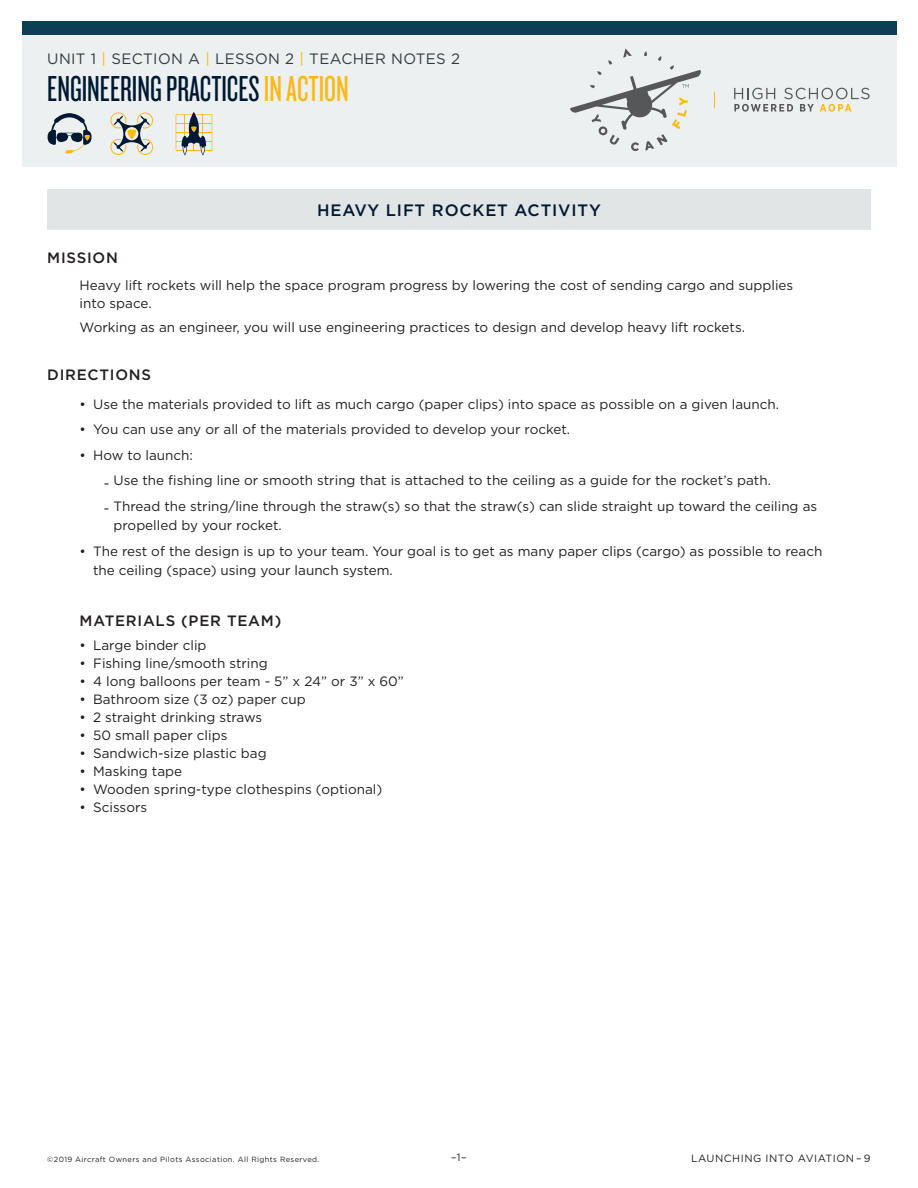
<style>
.page{position:relative;width:918px;height:1188px;background:#fff}
.page>*{position:absolute;margin:0;border:0;box-sizing:border-box;transform-origin:0 0}
.t1{font:37.5px "Knockout 27 Junior Bantamwt";color:#001932}
.Bar_titles{font:500 16.5px "Gotham";letter-spacing:.05em;color:#001932}
.t2{font:15px "Gotham";letter-spacing:.025em;color:#2f3b41}
.Bodycopy{font:500 15px "Gotham";letter-spacing:.05em;color:#231f20}
.Subheads_-_no_rules{font:500 15px "Gotham";letter-spacing:.05em;color:#231f20}
.Bodycopy-2{font:13.5px/19.5px "Gotham";color:#231f20}
.t3{font:10.5px "Gotham";letter-spacing:.05em;color:#231f20}
.t4{font:7.5px "Gotham";letter-spacing:.05em;color:#231f20}
.s1{color:#fcb814}
</style>
<div class="page">
<div style="left:22px;top:22px;width:874px;height:145px;background:#edf0f0"></div>
<div style="left:22px;top:22px;width:874px;height:13px;background:#0c3f56"></div>
<svg style="left:734px;top:88px;width:136px;height:24px"></svg>
<svg style="left:570px;top:48px;width:131px;height:103px"></svg>
<svg style="left:714px;top:92px;width:1px;height:16px"></svg>
<svg style="left:176px;top:112px;width:36px;height:43px"></svg>
<svg style="left:110px;top:112px;width:43px;height:43px"></svg>
<svg style="left:48px;top:113px;width:44px;height:41px"></svg>
<div style="left:47px;top:189px;width:824px;height:41px;background:#e2e5e5"></div>
<p class="t2" style="left:47px;top:50px;width:414px">UNIT 1 <span class="s1">|</span> SECTION A <span class="s1">|</span> LESSON 2 <span class="s1">|</span> TEACHER NOTES 2</p>
<h1 class="t1" style="left:47px;top:67px;width:303px">ENGINEERING PRACTICES <span class="s1">IN ACTION</span></h1>
<p class="Bar_titles" style="left:317px;top:201px;width:285px">HEAVY LIFT ROCKET ACTIVITY</p>
<p class="Subheads_-_no_rules" style="left:47px;top:249px;width:72px">MISSION</p>
<p class="Bodycopy-2" style="left:80px;top:276px;width:715px;line-height:18px">Heavy lift rockets will help the space program progress by lowering the cost of sending cargo and supplies into space.</p>
<p class="Bodycopy-2" style="left:80px;top:318px;width:667px">Working as an engineer, you will use engineering practices to design and develop heavy lift rockets.</p>
<p class="Subheads_-_no_rules" style="left:47px;top:366px;width:105px">DIRECTIONS</p>
<p class="Bodycopy-2" style="left:80px;top:394px;width:701px">• Use the materials provided to lift as much cargo (paper clips) into space as possible on a given launch.</p>
<p class="Bodycopy-2" style="left:80px;top:420px;width:492px">• You can use any or all of the materials provided to develop your rocket.</p>
<p class="Bodycopy-2" style="left:80px;top:445px;width:115px">• How to launch:</p>
<p class="Bodycopy-2" style="left:104px;top:471px;width:669px">- Use the fishing line or smooth string that is attached to the ceiling as a guide for the rocket’s path.</p>
<p class="Bodycopy-2" style="left:114px;top:496px;width:705px;text-indent:-10px">- Thread the string/line through the straw(s) so that the straw(s) can slide straight up toward the ceiling as propelled by your rocket.</p>
<p class="Bodycopy-2" style="left:93px;top:541px;width:731px;text-indent:-14px">• The rest of the design is up to your team. Your goal is to get as many paper clips (cargo) as possible to reach the ceiling (space) using your launch system.</p>
<p class="Bodycopy" style="left:80px;top:612px;width:203px">MATERIALS (PER TEAM)</p>
<p class="Bodycopy-2" style="left:80px;top:636px;width:128px">• Large binder clip</p>
<p class="Bodycopy-2" style="left:80px;top:654px;width:190px">• Fishing line/smooth string</p>
<p class="Bodycopy-2" style="left:80px;top:672px;width:326px">• 4 long balloons per team - 5” x 24” or 3” x 60”</p>
<p class="Bodycopy-2" style="left:80px;top:690px;width:228px">• Bathroom size (3 oz) paper cup</p>
<p class="Bodycopy-2" style="left:80px;top:708px;width:184px">• 2 straight drinking straws</p>
<p class="Bodycopy-2" style="left:80px;top:726px;width:149px">• 50 small paper clips</p>
<p class="Bodycopy-2" style="left:80px;top:744px;width:188px">• Sandwich-size plastic bag</p>
<p class="Bodycopy-2" style="left:80px;top:762px;width:104px">• Masking tape</p>
<p class="Bodycopy-2" style="left:80px;top:780px;width:304px">• Wooden spring-type clothespins (optional)</p>
<p class="Bodycopy-2" style="left:80px;top:798px;width:69px">• Scissors</p>
<p class="t4" style="left:47px;top:1155px;width:274px">©2019 Aircraft Owners and Pilots Association. All Rights Reserved.</p>
<p class="t3" style="left:451px;top:1152px;width:17px">–1–</p>
<p class="t3" style="left:691px;top:1153px;width:181px">LAUNCHING INTO AVIATION – 9</p>
</div>
